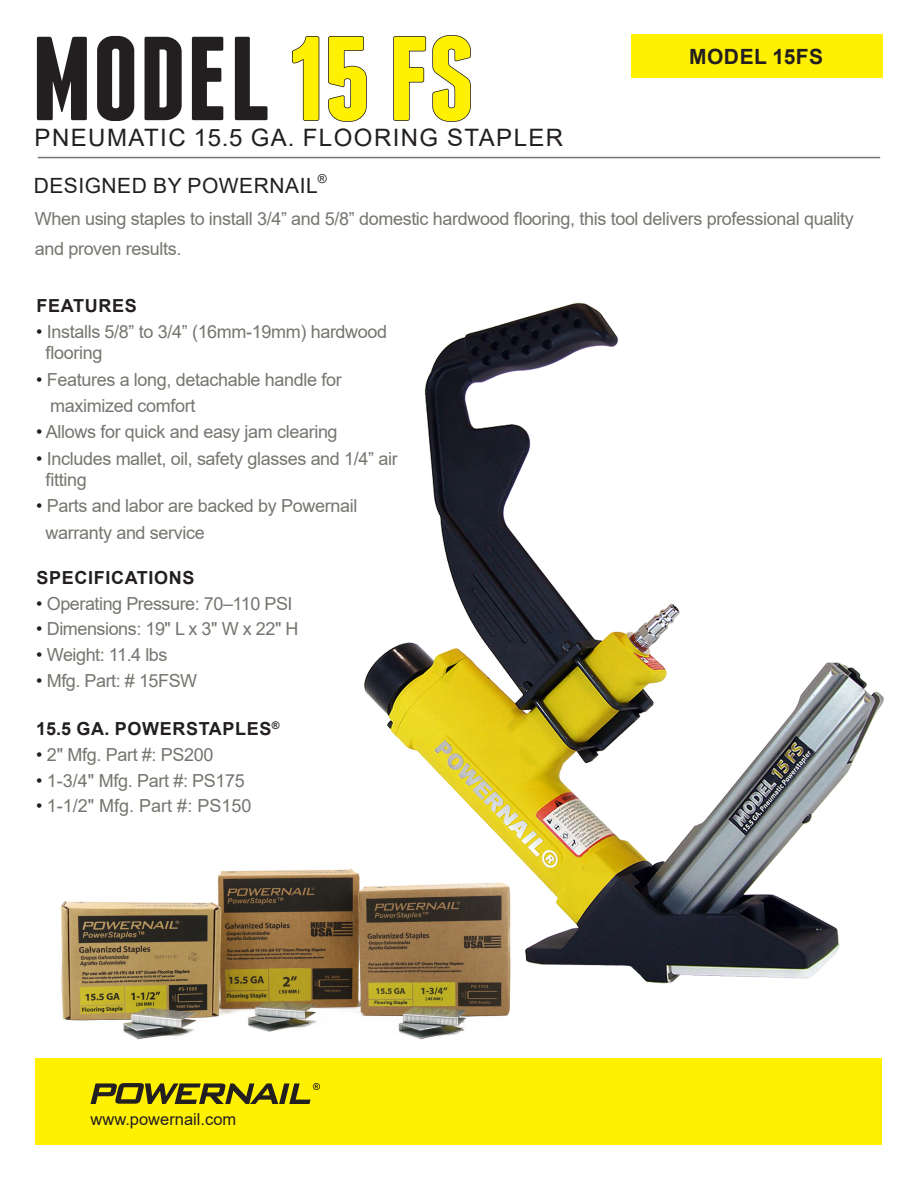
<style>
.page{position:relative;width:918px;height:1188px;background:#fff}
.page>*{position:absolute;margin:0;border:0;box-sizing:border-box;transform-origin:0 0}
.t1{font:700 119.1px "Franchise";color:#231f20;scale:1.08 1}
.t2{font:24px "Arial";letter-spacing:.06em;color:#231f20}
.t3{font:21px "Arial";letter-spacing:.025em;color:#231f20}
.t4{font:700 21px "Arial";letter-spacing:.025em;color:#231f20}
.t5{font:18px/21px "Arial";letter-spacing:-.02em;color:#74766f}
.t6{font:700 18px "Arial";letter-spacing:.035em;color:#231f20}
.t7{font:18px "Arial";color:#74766f}
.t8{font:16.5px "Arial";color:#231f20}
.t9{font:12.3px "Arial";color:#231f20}
.s1{color:#fff101}
.s2{color:#231f20}
</style>
<div class="page">
<img style="left:60px;top:869px;width:285px;height:171px">
<div style="left:36px;top:1058px;width:846px;height:87px;background:#fff101"></div>
<svg style="left:91px;top:1083px;width:229px;height:21px"></svg>
<svg style="left:292px;top:36px;width:28px;height:85px"></svg>
<svg style="left:328px;top:36px;width:39px;height:86px"></svg>
<svg style="left:393px;top:35px;width:78px;height:87px"></svg>
<hr style="left:38px;top:157px;width:842px;height:1px;background:#74766f">
<div style="left:631px;top:34px;width:251px;height:43px;background:#fff101"></div>
<img style="left:345px;top:302px;width:539px;height:737px">
<p class="t1" style="left:31px;top:23px;width:412px">MODEL<span class="s1">15 FS</span></p>
<p class="t2" style="left:35px;top:121px;width:530px">PNEUMATIC 15.5 GA. FLOORING STAPLER</p>
<p class="t3" style="left:34px;top:171px;width:286px">DESIGNED BY POWERNAIL</p>
<p class="t9" style="left:318px;top:170px;width:11px">®</p>
<p class="t4" style="left:689px;top:41px;width:136px">MODEL 15FS</p>
<p class="t5" style="left:35px;top:204px;width:821px;line-height:29.5px">When using staples to install 3/4” and 5/8” domestic hardwood flooring, this tool delivers professional quality and proven results.</p>
<p class="t6" style="left:37px;top:293px;width:102px">FEATURES</p>
<p class="t5" style="left:46px;top:321px;width:343px;text-indent:-9px"><span class="s2">•</span> Installs 5/8” to 3/4” (16mm-19mm) hardwood flooring</p>
<p class="t5" style="left:36px;top:369px;width:307px"><span class="s2">•</span> Features a long, detachable handle for</p>
<p class="t5" style="left:50px;top:395px;width:147px">maximized comfort</p>
<p class="t5" style="left:36px;top:421px;width:303px"><span class="s2">•</span> Allows for quick and easy jam clearing</p>
<p class="t5" style="left:46px;top:448px;width:354px;text-indent:-9px"><span class="s2">•</span> Includes mallet, oil, safety glasses and 1/4” air fitting</p>
<p class="t5" style="left:36px;top:495px;width:323px"><span class="s2">•</span> Parts and labor are backed by Powernail</p>
<p class="t5" style="left:46px;top:522px;width:161px">warranty and service</p>
<p class="t6" style="left:37px;top:565px;width:159px">SPECIFICATIONS</p>
<p class="t5" style="left:36px;top:593px;width:258px"><span class="s2">•</span> Operating Pressure: 70–110 PSI</p>
<p class="t5" style="left:36px;top:618px;width:264px"><span class="s2">•</span> Dimensions: 19" L x 3" W x 22" H</p>
<p class="t5" style="left:36px;top:644px;width:133px"><span class="s2">•</span> Weight: 11.4 lbs</p>
<p class="t5" style="left:36px;top:670px;width:162px"><span class="s2">•</span> Mfg. Part: # 15FSW</p>
<p class="t6" style="left:36px;top:716px;width:245px">15.5 GA. POWERSTAPLES<sup>®</sup></p>
<p class="t5" style="left:36px;top:744px;width:179px"><span class="s2">•</span> 2" Mfg. Part #: PS200</p>
<p class="t5" style="left:36px;top:770px;width:210px"><span class="s2">•</span> 1-3/4" Mfg. Part #: PS175</p>
<p class="t7" style="left:36px;top:794px;width:217px"><span class="s2">•</span> 1-1/2" Mfg. Part #: PS150</p>
<p class="t8" style="left:91px;top:1108px;width:147px">www.powernail.com</p>
</div>
